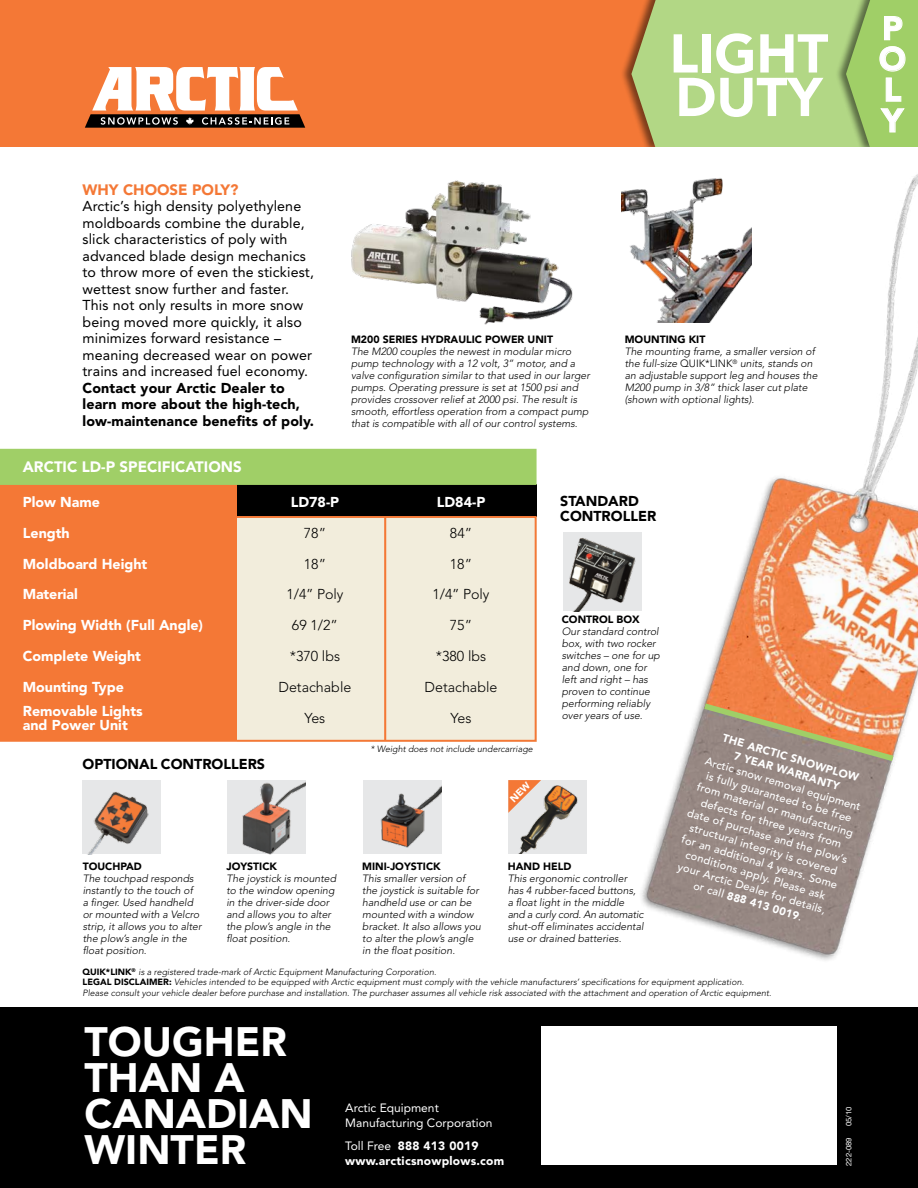
<style>
.page{position:relative;width:918px;height:1188px;background:#fff}
.page>*{position:absolute;margin:0;border:0;box-sizing:border-box;transform-origin:0 0}
.t1{font:900 54px/43.5px "Avenir";color:#fff}
.t2{font:900 40.8px/36px "Avenir";color:#fff}
.t3{font:900 32.7px/30.8px "Avenir";color:#fff}
.t4{font:900 15px "Avenir";color:#fff}
.t5{font:900 15px "Avenir";color:#f47836}
.t6{font:14.25px/16.5px "Avenir";letter-spacing:.01em;color:#000}
.t7{font:900 14.25px "Avenir";color:#fff}
.t8{font:900 14.25px/16.5px "Avenir";color:#000}
.t9{font:300 14.25px "Avenir";color:#000}
.t10{font:900 12px/15px "Avenir";letter-spacing:.02em;color:#fff}
.t11{font:12px/15px "Avenir";color:#fff}
.t12{font:500 11.1px/13.6px "Avenir";color:#fff;text-align:center}
.t13{font:900 11.1px/13.5px "Avenir";color:#fff;text-align:center}
.t14{font:italic 300 10.5px/12px "Avenir";color:#000}
.t15{font:900 10.5px "Avenir";color:#000}
.t16{font:italic 300 9px/10.5px "Avenir";color:#000}
.t17{font:900 9px "Avenir";color:#000}
.t18{font:7.65px "Helvetica Neue";color:#fff}
.s1{font-style:normal}
.s2{font-weight:900}
.s3{font-weight:900;font-style:normal}
.s4{font-weight:400}
</style>
<div class="page">
<img style="left:641px;top:174px;width:277px;height:787px">
<svg style="left:704px;top:704px;width:189px;height:57px;background:#be926f"></svg>
<div style="left:0;top:450px;width:238px;height:291px;background:#f47836"></div>
<div style="left:237px;top:484px;width:300px;height:33px;background:#000"></div>
<div style="left:0;top:449px;width:537px;height:36px;background:#a0cf67"></div>
<svg style="left:0;top:516px;width:537px;height:226px"></svg>
<hr style="left:214px;top:517px;width:2px;height:224px;background:#f47836">
<hr style="left:384px;top:517px;width:2px;height:224px;background:#f47836">
<div style="left:0;top:1007px;width:918px;height:181px;background:#000"></div>
<div style="left:542px;top:1027px;width:295px;height:138px;background:#fff"></div>
<img style="left:351px;top:180px;width:222px;height:145px">
<img style="left:621px;top:174px;width:131px;height:148px">
<div style="left:0;top:0;width:918px;height:148px;background:#f47836"></div>
<svg style="left:85px;top:67px;width:220px;height:61px"></svg>
<div style="left:620px;top:0;width:298px;height:154px;background:#000;opacity:.5"></div>
<svg style="left:631px;top:0;width:287px;height:148px;background:#aece7b"></svg>
<div style="left:0;top:148px;width:918px;height:6px;background:#fff"></div>
<img style="left:563px;top:532px;width:79px;height:79px">
<img style="left:82px;top:781px;width:79px;height:73px">
<img style="left:227px;top:781px;width:79px;height:73px">
<img style="left:363px;top:781px;width:79px;height:73px">
<img style="left:508px;top:780px;width:79px;height:74px">
<svg style="left:508px;top:780px;width:33px;height:33px"></svg>
<h1 class="t1" style="left:669px;top:32px;width:160px">light<br>Duty</h1>
<h3 class="t3" style="left:879px;top:13px;width:27px">P<br>O<br>L<br>Y</h3>
<h3 class="t5" style="left:82px;top:181px;width:158px">Why choose Poly?</h3>
<p class="t6" style="left:82px;top:198px;width:233px">Arctic’s high density polyethylene moldboards combine the durable, slick characteristics of poly with advanced blade design mechanics to throw more of even the stickiest, wettest snow further and faster.<br>This not only results in more snow being moved more quickly, it also minimizes forward resistance – meaning decreased wear on power trains and increased fuel economy.</p>
<h3 class="t8" style="left:82px;top:380px;width:233px">Contact your Arctic Dealer to learn more about the high-tech, low-maintenance benefits of poly.</h3>
<p class="t15" style="left:351px;top:333px;width:203px">M200 Series Hydraulic Power Unit</p>
<p class="t14" style="left:351px;top:346px;width:240px">The M200 couples the newest in modular micro pump technology with a 12 volt, 3” motor, and a valve configuration similar to that used in our larger pumps. Operating pressure is set at 1500 psi and provides crossover relief at 2000 psi. The result is smooth, effortless operation from a compact pump that is compatible with all of our control systems.</p>
<p class="t15" style="left:625px;top:333px;width:82px">Mounting Kit</p>
<p class="t14" style="left:625px;top:346px;width:194px">The mounting frame, a smaller version of the full-size <span class="s1">QUIK*LINK</span><sup>®</sup> units, stands on an adjustable support leg and houses the M200 pump in 3/8” thick laser cut plate (shown with optional lights).</p>
<h3 class="t4" style="left:23px;top:458px;width:11px">ARCTIC</h3>
<h3 class="t4" style="left:82px;top:458px;width:160px">ld-P Specifications</h3>
<h3 class="t7" style="left:23px;top:493px;width:79px">Plow Name</h3>
<h3 class="t7" style="left:291px;top:493px;width:50px">lD78-P</h3>
<h3 class="t7" style="left:437px;top:493px;width:50px">lD84-P</h3>
<h3 class="t7" style="left:23px;top:524px;width:48px">Length</h3>
<h3 class="t9" style="left:304px;top:524px;width:24px">78”</h3>
<h3 class="t9" style="left:450px;top:524px;width:24px">84”</h3>
<h3 class="t7" style="left:23px;top:555px;width:126px">Moldboard Height</h3>
<h3 class="t9" style="left:304px;top:555px;width:24px">18”</h3>
<h3 class="t9" style="left:450px;top:555px;width:24px">18”</h3>
<h3 class="t7" style="left:23px;top:586px;width:56px">Material</h3>
<h3 class="t9" style="left:287px;top:586px;width:58px">1/4” Poly</h3>
<h3 class="t9" style="left:433px;top:586px;width:58px">1/4” Poly</h3>
<h3 class="t7" style="left:23px;top:617px;width:182px">Plowing Width (Full Angle)</h3>
<h3 class="t9" style="left:292px;top:617px;width:48px">69 1/2”</h3>
<h3 class="t9" style="left:450px;top:617px;width:24px">75”</h3>
<h3 class="t7" style="left:23px;top:648px;width:120px">Complete Weight</h3>
<h3 class="t9" style="left:290px;top:648px;width:52px">*370 lbs</h3>
<h3 class="t9" style="left:436px;top:648px;width:52px">*380 lbs</h3>
<h3 class="t7" style="left:23px;top:678px;width:103px">Mounting Type</h3>
<h3 class="t9" style="left:279px;top:679px;width:74px">Detachable</h3>
<h3 class="t9" style="left:425px;top:679px;width:74px">Detachable</h3>
<h3 class="t7" style="left:23px;top:702px;width:122px">Removable Lights</h3>
<h3 class="t9" style="left:305px;top:710px;width:22px">Yes</h3>
<h3 class="t9" style="left:451px;top:710px;width:22px">Yes</h3>
<h3 class="t7" style="left:23px;top:716px;width:107px">and Power Unit</h3>
<h3 class="t8" style="left:83px;top:756px;width:89px">OPTIonal CONTROLLER</h3>
<h3 class="t8" style="left:257px;top:756px;width:10px">S</h3>
<p class="t16" style="left:370px;top:743px;width:164px">* Weight does not include undercarriage</p>
<h3 class="t8" style="left:560px;top:493px;width:19px">STAN</h3>
<h3 class="t8" style="left:597px;top:493px;width:43px">DARD</h3>
<h3 class="t8" style="left:560px;top:508px;width:11px">CONTROLLER</h3>
<p class="t15" style="left:562px;top:613px;width:79px">Control Box</p>
<p class="t14" style="left:562px;top:626px;width:100px">Our standard control box, with two rocker switches – one for up and down, one for left and right – has proven to continue performing reliably over years of use.</p>
<p class="t15" style="left:83px;top:860px;width:59px">Touchpad</p>
<p class="t14" style="left:83px;top:872px;width:120px">The touchpad responds instantly to the touch of<br>a finger. Used handheld or mounted with a Velcro strip, it allows you to alter the plow’s angle in the float position.</p>
<p class="t15" style="left:226px;top:860px;width:52px">Joystick</p>
<p class="t14" style="left:226px;top:872px;width:111px">The joystick is mounted to the window opening in the driver-side door and allows you to alter the plow’s angle in the float position.</p>
<p class="t15" style="left:362px;top:860px;width:80px">Mini-Joystick</p>
<p class="t14" style="left:362px;top:872px;width:120px">This smaller version of the joystick is suitable for handheld use or can be mounted with a window bracket. It also allows you to alter the plow’s angle in the float position.</p>
<p class="t15" style="left:508px;top:860px;width:9px">HAN</p>
<p class="t15" style="left:532px;top:860px;width:19px">D HEL</p>
<p class="t15" style="left:563px;top:860px;width:9px">D</p>
<p class="t14" style="left:508px;top:872px;width:137px">This ergonomic controller has 4 rubber-faced buttons, a float light in the middle and a curly cord. An automatic shut-off eliminates accidental use or drained batteries.</p>
<p class="t13" style="left:725px;top:731px;width:143px;rotate:17deg">The Arctic Snowplow<br>7 year Warranty</p>
<p class="t12" style="left:705px;top:753px;width:168px;rotate:17deg">Arctic snow removal equipment is fully guaranteed to be free from material or manufacturing defects for three years from date of purchase and the plow’s structural integrity is covered for an additional 4 years. Some conditions apply. Please ask your Arctic Dealer for details, or call <span class="s2">888 413 0019</span>.</p>
<p class="t17" style="left:82px;top:966px;width:35px">QUIK*LINK</p>
<p class="t16" style="left:132px;top:966px;width:306px"><sup>®</sup> is a registered trade-mark of Arctic Equipment Manufacturing Corporation.</p>
<p class="t17" style="left:83px;top:977px;width:7px">LEGAL</p>
<p class="t17" style="left:114px;top:977px;width:22px">DISCLAIMER</p>
<p class="t16" style="left:83px;top:977px;width:690px;text-indent:87px"><span class="s3">:</span> Vehicles intended to be equipped with Arctic equipment must comply with the vehicle manufacturers’ specifications for equipment application.<br>Please consult your vehicle dealer before purchase and installation. The purchaser assumes all vehicle risk associated with the attachment and operation of Arctic equipment.</p>
<h2 class="t2" style="left:85px;top:1024px;width:230px">Tougher than a<br>Canadian<br>Winter</h2>
<p class="t11" style="left:345px;top:1101px;width:149px">Arctic Equipment<br>Manufacturing Corporation</p>
<p class="t10" style="left:345px;top:1138px;width:161px"><span class="s4">Toll Free</span> 888 413 0019 www.arcticsnowplows.com</p>
<p class="t18" style="left:844px;top:1126px;width:21px;rotate:-90deg">05/10</p>
<p class="t18" style="left:844px;top:1166px;width:30px;rotate:-90deg">222-089</p>
</div>
